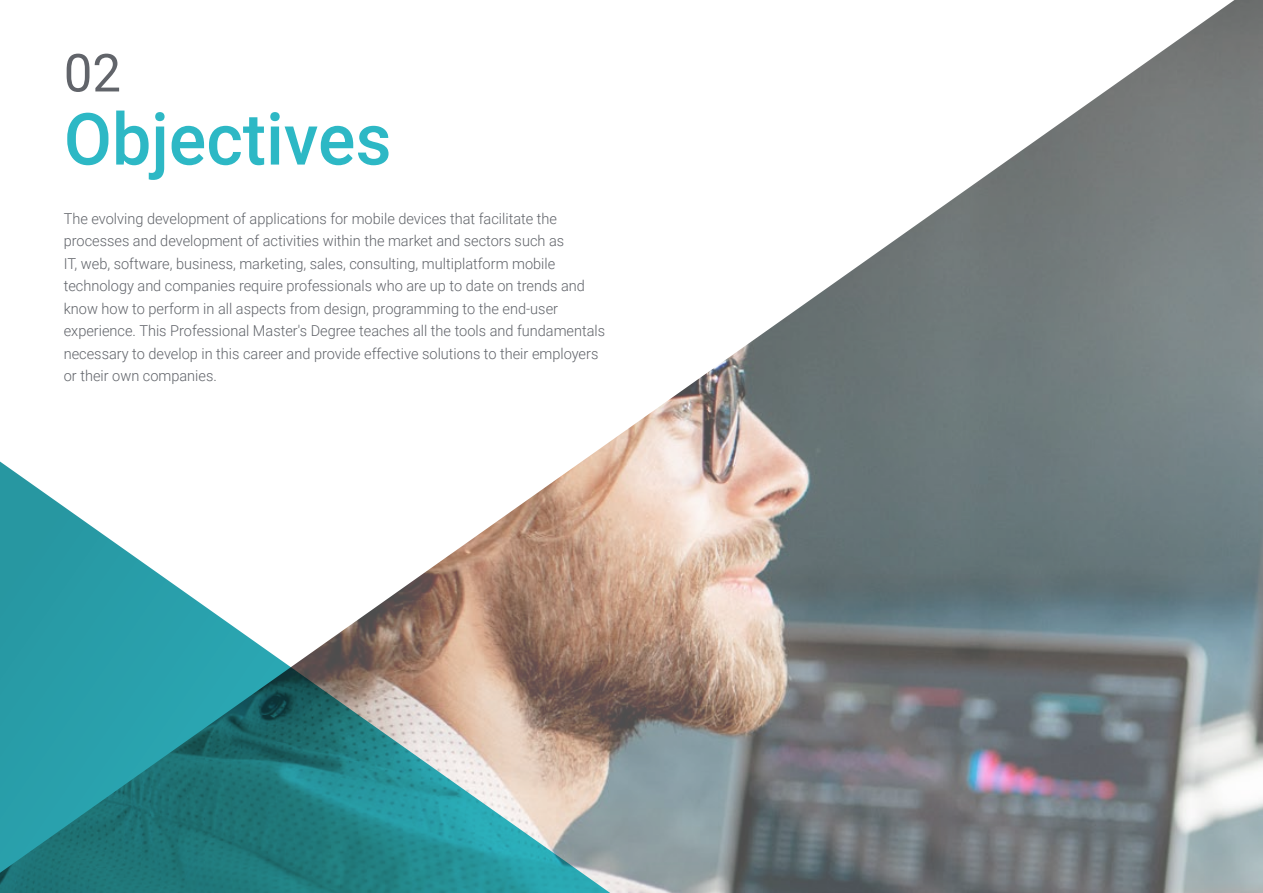
<style>
.page{position:relative;width:1263px;height:893px;background:#fff}
.page>*{position:absolute;margin:0;border:0;box-sizing:border-box;transform-origin:0 0}
.t1{font:500 72px "Roboto";color:#2db8c5}
.t2{font:52.5px "Roboto";color:#61646a}
.t3{font:300 15px/22.5px "Roboto";color:#61646a}
</style>
<div class="page">
<img style="left:604px;top:0;width:659px;height:893px">
<svg style="left:0;top:446px;width:640px;height:447px"></svg>
<h2 class="t2" style="left:64px;top:36px;width:59px">02</h2>
<h1 class="t1" style="left:64px;top:89px;width:329px">Objectives</h1>
<p class="t3" style="left:64px;top:207px;width:543px">The evolving development of applications for mobile devices that facilitate the processes and development of activities within the market and sectors such as<br>IT, web, software, business, marketing, sales, consulting, multiplatform mobile technology and companies require professionals who are up to date on trends and know how to perform in all aspects from design, programming to the end-user experience. This Professional Master's Degree teaches all the tools and fundamentals necessary to develop in this career and provide effective solutions to their employers or their own companies.</p>
</div>
